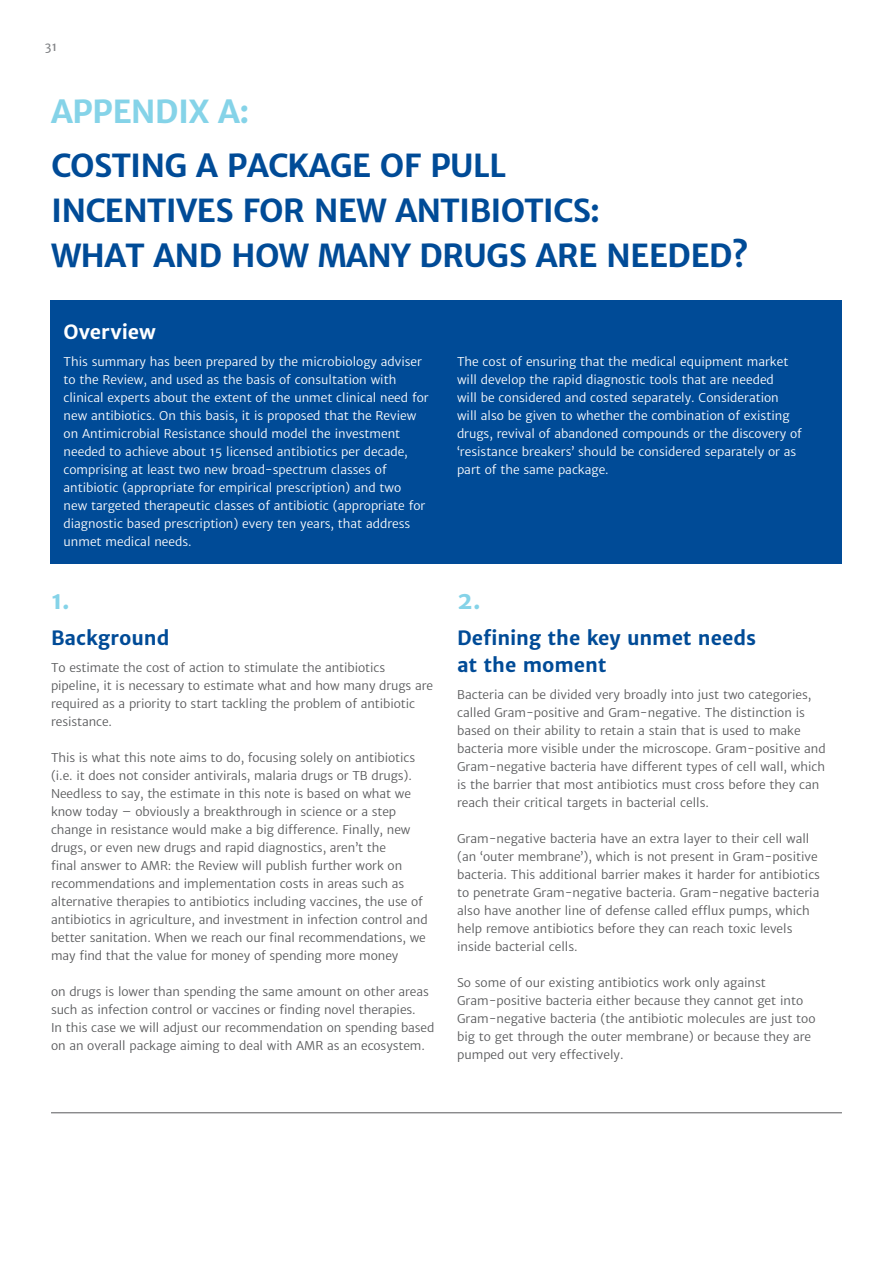
<style>
.page{position:relative;width:893px;height:1263px;background:#fff}
.page>*{position:absolute;margin:0;border:0;box-sizing:border-box;transform-origin:0 0}
.t1{font:700 31.5px/45px "Merriweather Sans";letter-spacing:-.025em;color:#004b97}
.t2{font:700 31.5px "Merriweather Sans";letter-spacing:-.025em;color:#85d3e8}
.t3{font:700 24px "Merriweather Sans";color:#85d3e8}
.t4{font:700 19.5px/27px "Merriweather Sans";letter-spacing:-.005em;color:#004b97}
.t5{font:700 19.5px "Merriweather Sans";letter-spacing:-.005em;color:#fff}
.t6{font:12px/18px "Merriweather Sans";letter-spacing:-.005em;color:#58595b}
.t7{font:12px/18px "Merriweather Sans";color:#fff}
.t8{font:12px "Merriweather Sans";color:#808285}
</style>
<div class="page">
<hr style="left:51px;top:1112px;width:791px;height:1px;background:#58595b">
<div style="left:51px;top:300px;width:791px;height:264px;background:#004b97"></div>
<p class="t8" style="left:45px;top:39px;width:14px">31</p>
<h1 class="t2" style="left:51px;top:92px;width:200px">APPENDIX A:</h1>
<h1 class="t1" style="left:51px;top:143px;width:699px">COSTING A PACKAGE OF PULL<br>INCENTIVES FOR NEW ANTIBIOTICS:<br>WHAT AND HOW MANY DRUGS ARE NEEDED?</h1>
<h3 class="t5" style="left:64px;top:320px;width:94px">Overview</h3>
<p class="t7" style="left:64px;top:353px;width:367px">This summary has been prepared by the microbiology adviser to the Review, and used as the basis of consultation with clinical experts about the extent of the unmet clinical need for new antibiotics. On this basis, it is proposed that the Review on Antimicrobial Resistance should model the investment needed to achieve about 15 licensed antibiotics per decade, comprising at least two new broad-spectrum classes of antibiotic (appropriate for empirical prescription) and two<br>new targeted therapeutic classes of antibiotic (appropriate for diagnostic based prescription) every ten years, that address unmet medical needs.</p>
<p class="t7" style="left:457px;top:353px;width:346px">The cost of ensuring that the medical equipment market will develop the rapid diagnostic tools that are needed<br>will be considered and costed separately. Consideration<br>will also be given to whether the combination of existing drugs, revival of abandoned compounds or the discovery of ‘resistance breakers’ should be considered separately or as part of the same package.</p>
<h2 class="t3" style="left:51px;top:586px;width:20px">1.</h2>
<h3 class="t4" style="left:51px;top:625px;width:120px">Background</h3>
<p class="t6" style="left:51px;top:659px;width:384px">To estimate the cost of action to stimulate the antibiotics pipeline, it is necessary to estimate what and how many drugs are required as a priority to start tackling the problem of antibiotic resistance.</p>
<p class="t6" style="left:51px;top:749px;width:378px">This is what this note aims to do, focusing solely on antibiotics (i.e. it does not consider antivirals, malaria drugs or TB drugs).<br>Needless to say, the estimate in this note is based on what we know today – obviously a breakthrough in science or a step change in resistance would make a big difference. Finally, new drugs, or even new drugs and rapid diagnostics, aren’t the<br>final answer to AMR: the Review will publish further work on recommendations and implementation costs in areas such as alternative therapies to antibiotics including vaccines, the use of antibiotics in agriculture, and investment in infection control and better sanitation. When we reach our final recommendations, we may find that the value for money of spending more money</p>
<p class="t6" style="left:51px;top:983px;width:385px">on drugs is lower than spending the same amount on other areas such as infection control or vaccines or finding novel therapies.<br>In this case we will adjust our recommendation on spending based on an overall package aiming to deal with AMR as an ecosystem.</p>
<h2 class="t3" style="left:457px;top:586px;width:25px">2.</h2>
<h3 class="t4" style="left:457px;top:625px;width:301px">Defining the key unmet needs at the moment</h3>
<p class="t6" style="left:457px;top:686px;width:370px">Bacteria can be divided very broadly into just two categories, called Gram-positive and Gram-negative. The distinction is based on their ability to retain a stain that is used to make bacteria more visible under the microscope. Gram-positive and Gram-negative bacteria have different types of cell wall, which is the barrier that most antibiotics must cross before they can reach their critical targets in bacterial cells.</p>
<p class="t6" style="left:457px;top:830px;width:364px">Gram-negative bacteria have an extra layer to their cell wall (an ‘outer membrane’), which is not present in Gram-positive bacteria. This additional barrier makes it harder for antibiotics to penetrate Gram-negative bacteria. Gram-negative bacteria also have another line of defense called efflux pumps, which help remove antibiotics before they can reach toxic levels inside bacterial cells.</p>
<p class="t6" style="left:457px;top:974px;width:360px">So some of our existing antibiotics work only against<br>Gram‑ positive bacteria either because they cannot get into Gram-negative bacteria (the antibiotic molecules are just too big to get through the outer membrane) or because they are pumped out very effectively.</p>
</div>
